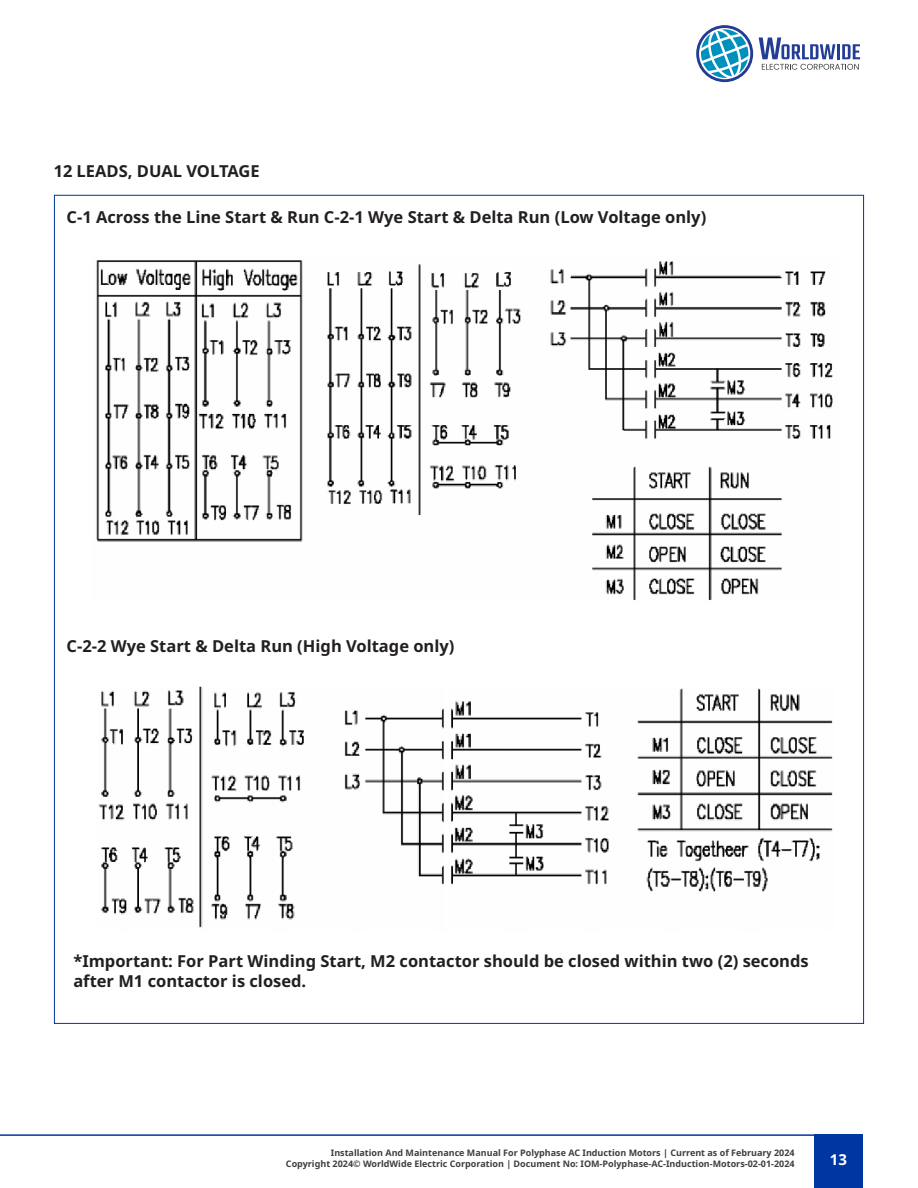
<style>
.page{position:relative;width:918px;height:1188px;background:#fff}
.page>*{position:absolute;margin:0;border:0;box-sizing:border-box;transform-origin:0 0}
.Paragraph_Bold{font:700 16.5px/19.8px "Noto Sans";color:#231f20}
.Diagram_Title{font:700 16.5px "Noto Sans";color:#231f20}
.t1{font:700 15px "Noto Sans";color:#fff}
.t2{font:700 9px/10.8px "Noto Sans";color:#3e3e3f;text-align:right}
</style>
<div class="page">
<div style="left:814px;top:1134px;width:49px;height:54px;background:#0036a0"></div>
<hr style="left:0;top:1134px;width:863px;height:2px;background:#0036a0">
<svg style="left:696px;top:25px;width:57px;height:57px"></svg>
<svg style="left:759px;top:38px;width:101px;height:32px"></svg>
<img style="left:96px;top:260px;width:737px;height:340px">
<img style="left:98px;top:686px;width:735px;height:242px">
<p class="Diagram_Title" style="left:55px;top:161px;width:207px">12 LEADS, DUAL VOLTAGE</p>
<p class="Paragraph_Bold" style="left:67px;top:208px;width:641px">C-1 Across the Line Start &amp; Run C-2-1 Wye Start &amp; Delta Run (Low Voltage only)</p>
<p class="Paragraph_Bold" style="left:67px;top:637px;width:389px">C-2-2 Wye Start &amp; Delta Run (High Voltage only)</p>
<p class="Paragraph_Bold" style="left:73px;top:951px;width:737px">*Important: For Part Winding Start, M2 contactor should be closed within two (2) seconds after M1 contactor is closed.</p>
<p class="t2" style="left:286px;top:1148px;width:510px">Installation And Maintenance Manual For Polyphase AC Induction Motors | Current as of February 2024<br>Copyright 2024© WorldWide Electric Corporation | Document No: IOM-Polyphase-AC-Induction-Motors-02-01-2024</p>
<p class="t1" style="left:830px;top:1151px;width:19px">13</p>
</div>
